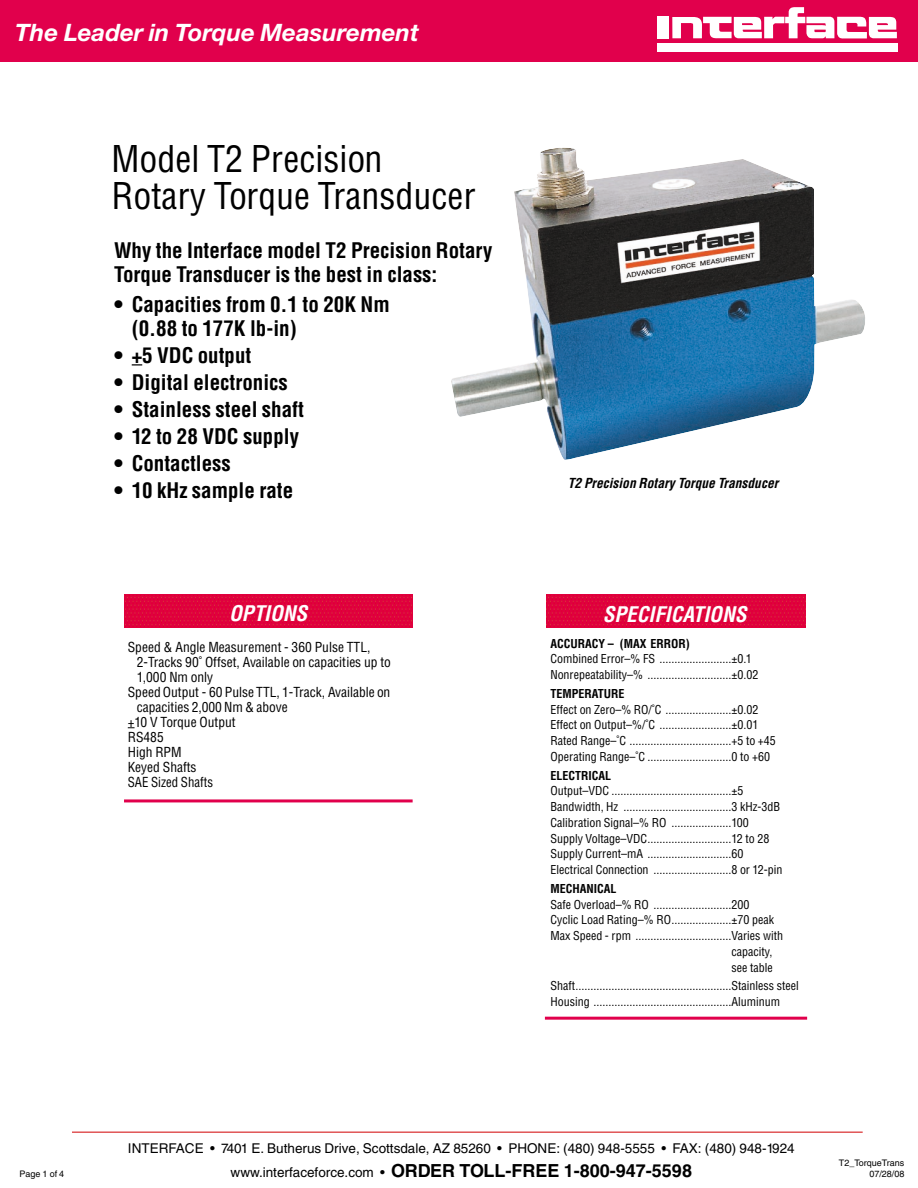
<style>
.page{position:relative;width:918px;height:1188px;background:#fff}
.page>*{position:absolute;margin:0;border:0;box-sizing:border-box;transform-origin:0 0}
.t1{font:condensed 36px/37.5px "Helvetica";color:#000}
.t2{font:italic 700 24px "Helvetica Neue";color:#fff}
.t3{font:700 condensed 21px/24px "Helvetica";color:#000}
.t4{font:italic 700 condensed 21px "Helvetica";color:#fff}
.t5{font:700 18px "Helvetica";color:#000}
.t6{font:condensed 13.5px "Helvetica";color:#000}
.t7{font:13.5px "Helvetica";color:#000}
.t8{font:italic 700 condensed 13.5px "Helvetica";color:#000}
.t9{font:condensed 13.5px "Helvetica";color:#000;scale:.95 1}
.t10{font:condensed 12px/15.8px "Helvetica";color:#000}
.t11{font:700 condensed 12px "Helvetica";color:#000}
.t12{font:9px "Helvetica";color:#000}
.s1{font-weight:400;font-size:13.5px}
</style>
<div class="page">
<hr style="left:72px;top:1131px;width:791px;height:2px;background:#e15556">
<div style="left:0;top:0;width:918px;height:62px;background:#e1004c"></div>
<div style="left:657px;top:16px;width:11px;height:22px;background:#fff"></div>
<div style="left:657px;top:43px;width:241px;height:8px;background:#fff"></div>
<svg style="left:672px;top:7px;width:225px;height:32px"></svg>
<svg style="left:132px;top:364px;width:10px;height:2px"></svg>
<hr style="left:545px;top:1017px;width:262px;height:3px;background:#e1004c">
<img style="left:125px;top:595px;width:288px;height:32px">
<img style="left:547px;top:595px;width:259px;height:32px">
<hr style="left:124px;top:799px;width:289px;height:3px;background:#e1004c">
<img style="left:451px;top:147px;width:414px;height:313px">
<h2 class="t2" style="left:15px;top:24px;width:405px">The Leader in Torque Measurement</h2>
<h1 class="t1" style="left:111px;top:143px;width:366px">Model T2 Precision<br>Rotary Torque Transducer</h1>
<h3 class="t3" style="left:114px;top:240px;width:380px">Why the Interface model T2 Precision Rotary<br>Torque Transducer is the best in class:</h3>
<h3 class="t3" style="left:132px;top:294px;width:259px;text-indent:-18px">• Capacities from 0.1 to 20K Nm (0.88 to 177K lb-in)</h3>
<h3 class="t3" style="left:114px;top:345px;width:139px">• +5 VDC output</h3>
<h3 class="t3" style="left:114px;top:372px;width:175px">• Digital electronics</h3>
<h3 class="t3" style="left:114px;top:399px;width:191px">• Stainless steel shaft</h3>
<h3 class="t3" style="left:114px;top:426px;width:186px">• 12 to 28 VDC supply</h3>
<h3 class="t3" style="left:114px;top:453px;width:118px">• Contactless</h3>
<h3 class="t3" style="left:114px;top:480px;width:181px">• 10 kHz sample rate</h3>
<p class="t8" style="left:568px;top:477px;width:212px">T2 Precision Rotary Torque Transducer</p>
<h3 class="t4" style="left:229px;top:605px;width:80px">OPTIONS</h3>
<h3 class="t4" style="left:603px;top:606px;width:145px">SPECIFICATIONS</h3>
<p class="t6" style="left:128px;top:641px;width:244px">Speed &amp; Angle Measurement - 360 Pulse TTL,</p>
<p class="t6" style="left:137px;top:656px;width:256px">2-Tracks 90˚ Offset, Available on capacities up to</p>
<p class="t6" style="left:137px;top:671px;width:78px">1,000 Nm only</p>
<p class="t6" style="left:128px;top:686px;width:264px">Speed Output - 60 Pulse TTL, 1-Track, Available on</p>
<p class="t6" style="left:137px;top:701px;width:153px">capacities 2,000 Nm &amp; above</p>
<p class="t6" style="left:128px;top:716px;width:109px">+10 V Torque Output</p>
<p class="t6" style="left:128px;top:731px;width:37px">RS485</p>
<p class="t6" style="left:128px;top:746px;width:55px">High RPM</p>
<p class="t6" style="left:128px;top:761px;width:70px">Keyed Shafts</p>
<p class="t9" style="left:128px;top:776px;width:91px">SAE Sized Shafts</p>
<p class="t11" style="left:551px;top:639px;width:141px">ACCURACY – (MAX ERROR)</p>
<p class="t10" style="left:551px;top:652px;width:209px">Combined Error–% FS ........................±0.1<br>Nonrepeatability–% ............................±0.02</p>
<p class="t11" style="left:551px;top:689px;width:76px">TEMPERATURE</p>
<p class="t10" style="left:551px;top:702px;width:227px">Effect on Zero–% RO/˚C ......................±0.02<br>Effect on Output–%/˚C ........................±0.01<br>Rated Range–˚C ..................................+5 to +45<br>Operating Range–˚C ............................0 to +60</p>
<p class="t11" style="left:551px;top:771px;width:62px">ELECTRICAL</p>
<p class="t10" style="left:551px;top:784px;width:233px">Output–VDC ........................................±5<br>Bandwidth, Hz ....................................3 kHz-3dB Calibration Signal–% RO ....................100<br>Supply Voltage–VDC............................12 to 28<br>Supply Current–mA ............................60<br>Electrical Connection ..........................8 or 12-pin</p>
<p class="t11" style="left:551px;top:884px;width:68px">MECHANICAL</p>
<p class="t10" style="left:551px;top:897px;width:200px">Safe Overload–% RO ..........................200</p>
<p class="t10" style="left:551px;top:913px;width:225px">Cyclic Load Rating–% RO....................±70 peak</p>
<p class="t10" style="left:551px;top:929px;width:234px">Max Speed - rpm ................................Varies with</p>
<p class="t10" style="left:732px;top:945px;width:42px">capacity,</p>
<p class="t10" style="left:732px;top:960px;width:43px">see table</p>
<p class="t10" style="left:551px;top:979px;width:250px">Shaft....................................................Stainless steel<br>Housing ..............................................Aluminum</p>
<p class="t7" style="left:128px;top:1143px;width:668px">INTERFACE • 7401 E. Butherus Drive, Scottsdale, AZ 85260 • PHONE: (480) 948-5555 • FAX: (480) 948-1924</p>
<h3 class="t5" style="left:231px;top:1164px;width:463px"><span class="s1">www.interfaceforce.com •</span> ORDER TOLL-FREE 1-800-947-5598</h3>
<p class="t12" style="left:839px;top:1160px;width:67px">T2_TorqueTrans</p>
<p class="t12" style="left:19px;top:1171px;width:46px">Page 1 of 4</p>
<p class="t12" style="left:869px;top:1170px;width:37px">07/28/08</p>
</div>
